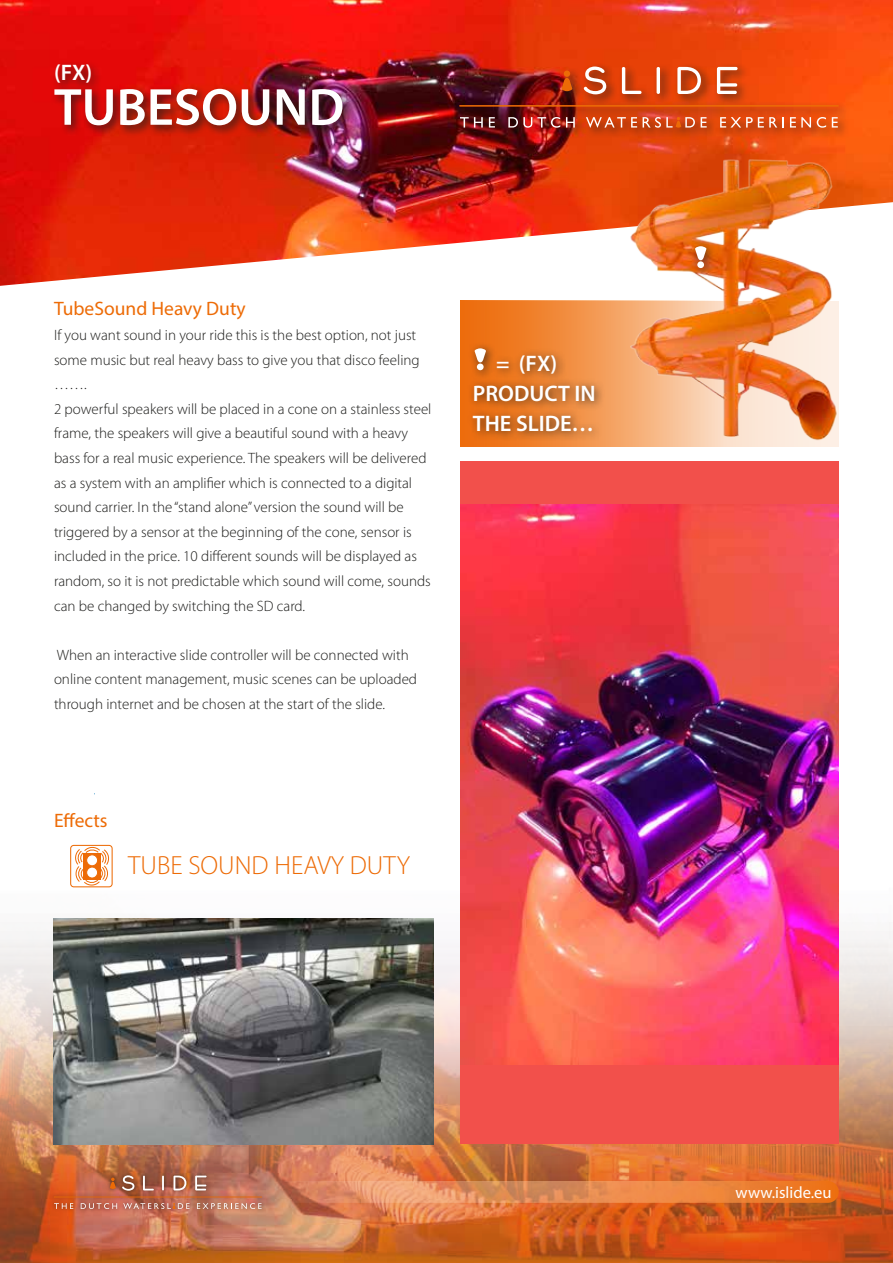
<style>
.page{position:relative;width:893px;height:1263px;background:#fff}
.page>*{position:absolute;margin:0;border:0;box-sizing:border-box;transform-origin:0 0}
.t1{font:600 52.5px "Myriad Pro";color:#fff}
.t2{font:300 26.4px "Myriad Pro";color:#ed6b06}
.t3{font:600 22.5px/30px "Myriad Pro";color:#fff}
.t4{font:19.5px "Myriad Pro";color:#ed6b06}
.t5{font:16.5px "Myriad Pro";color:#fff}
.t6{font:300 15px/24.6px "Myriad Pro";color:#1d1d1b}
</style>
<div class="page">
<img style="left:0;top:846px;width:893px;height:417px">
<img style="left:0;top:0;width:893px;height:286px">
<div style="left:51px;top:60px;width:304px;height:78px;background:#1d1d1b;opacity:.75"></div>
<div style="left:456px;top:63px;width:394px;height:77px;background:#1d1d1b;opacity:.75"></div>
<svg style="left:561px;top:71px;width:11px;height:20px"></svg>
<svg style="left:584px;top:67px;width:22px;height:27px"></svg>
<svg style="left:622px;top:67px;width:19px;height:27px"></svg>
<hr style="left:657px;top:67px;width:3px;height:27px;background:#fff;border-radius:2px">
<svg style="left:677px;top:67px;width:24px;height:27px"></svg>
<svg style="left:717px;top:67px;width:21px;height:27px"></svg>
<hr style="left:459px;top:105px;width:380px;height:2px;background:#ed6b06">
<svg style="left:460px;top:117px;width:23px;height:11px"></svg>
<svg style="left:489px;top:117px;width:6px;height:11px"></svg>
<svg style="left:508px;top:117px;width:52px;height:11px"></svg>
<svg style="left:566px;top:117px;width:9px;height:11px"></svg>
<svg style="left:586px;top:117px;width:51px;height:11px"></svg>
<svg style="left:701px;top:117px;width:6px;height:11px"></svg>
<svg style="left:720px;top:117px;width:64px;height:11px"></svg>
<svg style="left:790px;top:117px;width:21px;height:11px"></svg>
<svg style="left:817px;top:117px;width:9px;height:11px"></svg>
<svg style="left:832px;top:117px;width:6px;height:11px"></svg>
<svg style="left:643px;top:117px;width:52px;height:11px"></svg>
<svg style="left:461px;top:301px;width:377px;height:145px;background:#f18c3f"></svg>
<img style="left:628px;top:142px;width:209px;height:320px">
<div style="left:466px;top:348px;width:139px;height:94px;background:#1d1d1b;opacity:.75"></div>
<div style="left:468px;top:341px;width:28px;height:40px;background:#1d1d1b;opacity:.75"></div>
<svg style="left:475px;top:348px;width:11px;height:22px"></svg>
<div style="left:689px;top:239px;width:28px;height:40px;background:#1d1d1b;opacity:.75"></div>
<svg style="left:695px;top:246px;width:11px;height:22px"></svg>
<div style="left:70px;top:845px;width:43px;height:42px;border:1px solid #ed6b06;border-radius:3px"></div>
<svg style="left:74px;top:846px;width:36px;height:40px"></svg>
<img style="left:54px;top:919px;width:380px;height:225px">
<svg style="left:279px;top:1181px;width:560px;height:22px;background:#e38950"></svg>
<div style="left:50px;top:1171px;width:216px;height:42px;background:#1d1d1b;opacity:.75"></div>
<svg style="left:110px;top:1177px;width:6px;height:12px"></svg>
<svg style="left:122px;top:1175px;width:12px;height:16px"></svg>
<svg style="left:143px;top:1175px;width:11px;height:15px"></svg>
<svg style="left:162px;top:1175px;width:2px;height:15px"></svg>
<svg style="left:174px;top:1175px;width:12px;height:15px"></svg>
<svg style="left:195px;top:1175px;width:12px;height:15px"></svg>
<hr style="left:54px;top:1196px;width:208px;height:1px;background:#ed6b06">
<svg style="left:54px;top:1203px;width:19px;height:6px"></svg>
<svg style="left:81px;top:1203px;width:36px;height:6px"></svg>
<svg style="left:197px;top:1203px;width:65px;height:6px"></svg>
<svg style="left:123px;top:1203px;width:67px;height:6px"></svg>
<div style="left:460px;top:462px;width:378px;height:682px;background:#f2504b"></div>
<img style="left:460px;top:505px;width:378px;height:560px">
<h3 class="t3" style="left:54px;top:57px;width:40px">(FX)</h3>
<h1 class="t1" style="left:54px;top:74px;width:292px">TUBESOUND</h1>
<h3 class="t4" style="left:54px;top:297px;width:193px">TubeSound Heavy Duty</h3>
<p class="t6" style="left:54px;top:323px;width:379px">If you want sound in your ride this is the best option, not just some music but real heavy bass to give you that disco feeling …….<br>2 powerful speakers will be placed in a cone on a stainless steel frame, the speakers will give a beautiful sound with a heavy bass for a real music experience. The speakers will be delivered as a system with an amplifier which is connected to a digital sound carrier. In the “stand alone” version the sound will be triggered by a sensor at the beginning of the cone, sensor is included in the price. 10 different sounds will be displayed as random, so it is not predictable which sound will come, sounds can be changed by switching the SD card.</p>
<p class="t6" style="left:54px;top:643px;width:365px">When an interactive slide controller will be connected with online content management, music scenes can be uploaded through internet and be chosen at the start of the slide.</p>
<h3 class="t4" style="left:54px;top:808px;width:55px">Effects</h3>
<h2 class="t2" style="left:128px;top:851px;width:283px">TUBE SOUND HEAVY DUTY</h2>
<h3 class="t3" style="left:473px;top:348px;width:124px;text-indent:23px">= (FX)<br>PRODUCT IN<br>THE SLIDE…</h3>
<p class="t5" style="left:736px;top:1182px;width:97px">www.islide.eu</p>
</div>
